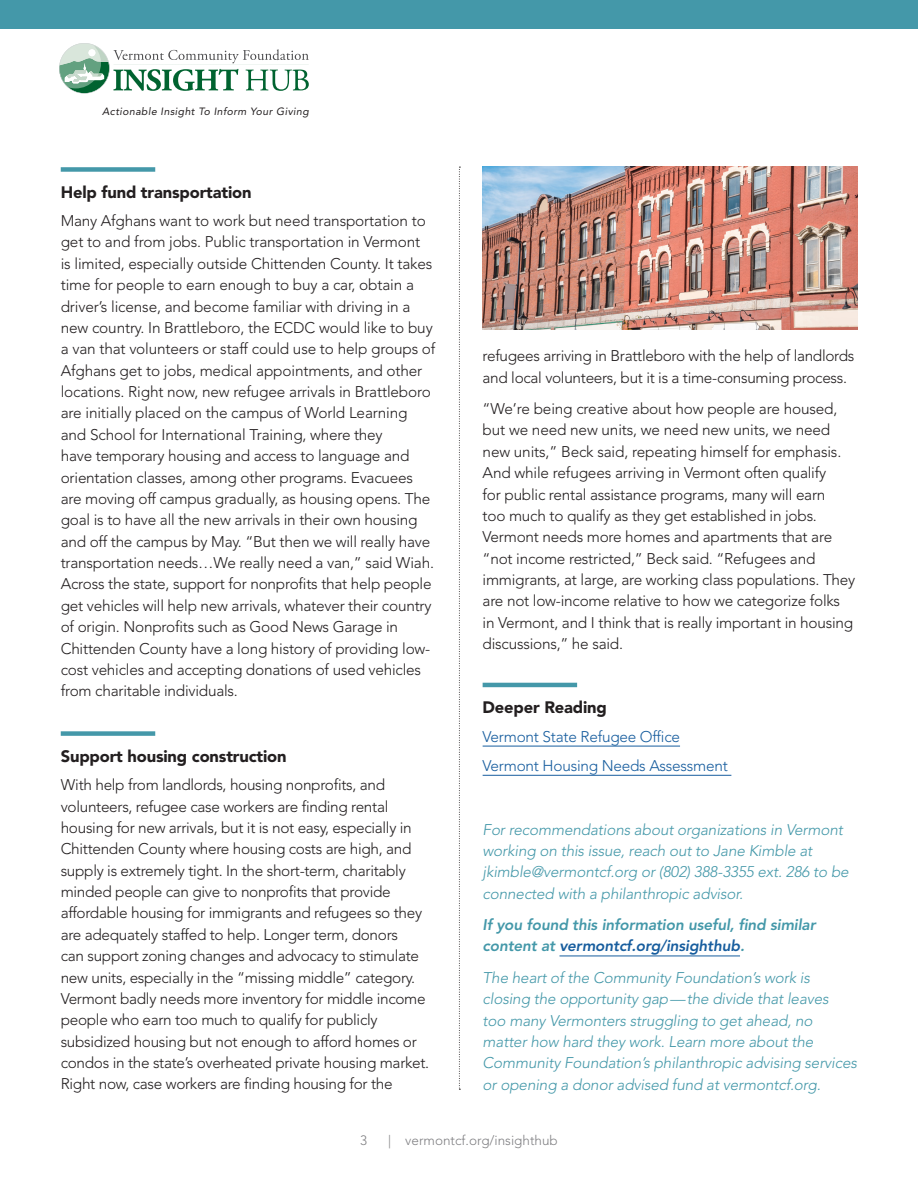
<style>
.page{position:relative;width:918px;height:1188px;background:#fff}
.page>*{position:absolute;margin:0;border:0;box-sizing:border-box;transform-origin:0 0}
.Subhead{font:900 16.5px "Avenir LT Std";letter-spacing:-.01em;color:#231f20}
.Body_text{font:300 15.3px/21.3px "Avenir LT Std";letter-spacing:-.015em;color:#231f20}
.Body_text-2{font:italic 300 15.3px/21.3px "Avenir LT Std";letter-spacing:-.01em;color:#4498a9}
.Body_text-3{font:italic 800 15.3px/21.3px "Avenir LT Std";letter-spacing:-.01em;color:#4498a9}
.Body_text-4{font:300 15.3px "Avenir LT Std";letter-spacing:-.015em;color:#175d9e}
.t1{font:300 13.5px "Avenir LT Std";color:#808083}
.t2{font:italic 10.5px "Avenir LT Std";letter-spacing:.04em;color:#231f20}
.s1{color:#175d9e}
</style>
<div class="page">
<hr style="left:483px;top:746px;width:197px;height:1px;background:#175d9e">
<hr style="left:483px;top:775px;width:248px;height:1px;background:#175d9e">
<hr style="left:483px;top:683px;width:94px;height:4px;background:#4498a9">
<div style="left:61px;top:167px;width:94px;height:5px;background:#4498a9"></div>
<div style="left:61px;top:731px;width:94px;height:5px;background:#4498a9"></div>
<svg style="left:459px;top:167px;width:1px;height:923px"></svg>
<svg style="left:59px;top:43px;width:250px;height:51px"></svg>
<div style="left:0;top:0;width:918px;height:28px;background:#4498a9"></div>
<hr style="left:559px;top:956px;width:181px;height:1px;background:#175d9e">
<img style="left:483px;top:167px;width:374px;height:162px">
<p class="t2" style="left:102px;top:105px;width:208px">Actionable Insight To Inform Your Giving</p>
<p class="Subhead" style="left:61px;top:182px;width:192px">Help fund transportation</p>
<p class="Body_text" style="left:61px;top:210px;width:376px">Many Afghans want to work but need transportation to get to and from jobs. Public transportation in Vermont<br>is limited, especially outside Chittenden County. It takes time for people to earn enough to buy a car, obtain a driver’s license, and become familiar with driving in a new country. In Brattleboro, the ECDC would like to buy a van that volunteers or staff could use to help groups of Afghans get to jobs, medical appointments, and other locations. Right now, new refugee arrivals in Brattleboro are initially placed on the campus of World Learning and School for International Training, where they<br>have temporary housing and access to language and orientation classes, among other programs. Evacuees are moving off campus gradually, as housing opens. The goal is to have all the new arrivals in their own housing and off the campus by May. “But then we will really have transportation needs…We really need a van,” said Wiah.<br>Across the state, support for nonprofits that help people get vehicles will help new arrivals, whatever their country of origin. Nonprofits such as Good News Garage in Chittenden County have a long history of providing low&shy;cost vehicles and accepting donations of used vehicles from charitable individuals.</p>
<p class="Subhead" style="left:61px;top:746px;width:227px">Support housing construction</p>
<p class="Body_text" style="left:61px;top:774px;width:370px">With help from landlords, housing nonprofits, and volunteers, refugee case workers are finding rental housing for new arrivals, but it is not easy, especially in Chittenden County where housing costs are high, and supply is extremely tight. In the short-term, charitably minded people can give to nonprofits that provide affordable housing for immigrants and refugees so they are adequately staffed to help. Longer term, donors<br>can support zoning changes and advocacy to stimulate new units, especially in the “missing middle” category.<br>Vermont badly needs more inventory for middle income people who earn too much to qualify for publicly subsidized housing but not enough to afford homes or condos in the state’s overheated private housing market.<br>Right now, case workers are finding housing for the</p>
<p class="Body_text" style="left:483px;top:345px;width:373px">refugees arriving in Brattleboro with the help of landlords and local volunteers, but it is a time-consuming process.</p>
<p class="Body_text" style="left:483px;top:398px;width:374px">“We’re being creative about how people are housed, but we need new units, we need new units, we need new units,” Beck said, repeating himself for emphasis.<br>And while refugees arriving in Vermont often qualify<br>for public rental assistance programs, many will earn<br>too much to qualify as they get established in jobs.<br>Vermont needs more homes and apartments that are “not income restricted,” Beck said. “Refugees and immigrants, at large, are working class populations. They are not low-income relative to how we categorize folks in Vermont, and I think that is really important in housing discussions,” he said.</p>
<p class="Subhead" style="left:483px;top:698px;width:126px">Deeper Reading</p>
<p class="Body_text-4" style="left:483px;top:727px;width:199px">Vermont State Refugee Office</p>
<p class="Body_text-4" style="left:483px;top:757px;width:247px">Vermont Housing Needs Assessment</p>
<p class="Body_text-2" style="left:483px;top:819px;width:368px">For recommendations about organizations in Vermont working on this issue, reach out to Jane Kimble at jkimble@vermontcf.org or (802) 388-3355 ext. 286 to be connected with a philanthropic advisor.</p>
<p class="Body_text-3" style="left:483px;top:914px;width:335px">If you found this information useful, find similar content at <span class="s1">vermontcf.org/insighthub</span>.</p>
<p class="Body_text-2" style="left:483px;top:967px;width:376px">The heart of the Community Foundation’s work is closing the opportunity gap—the divide that leaves<br>too many Vermonters struggling to get ahead, no matter how hard they work. Learn more about the Community Foundation’s philanthropic advising services or opening a donor advised fund at vermontcf.org.</p>
<p class="t1" style="left:360px;top:1133px;width:9px">3</p>
<p class="t1" style="left:388px;top:1133px;width:171px">| vermontcf.org/insighthub</p>
</div>
